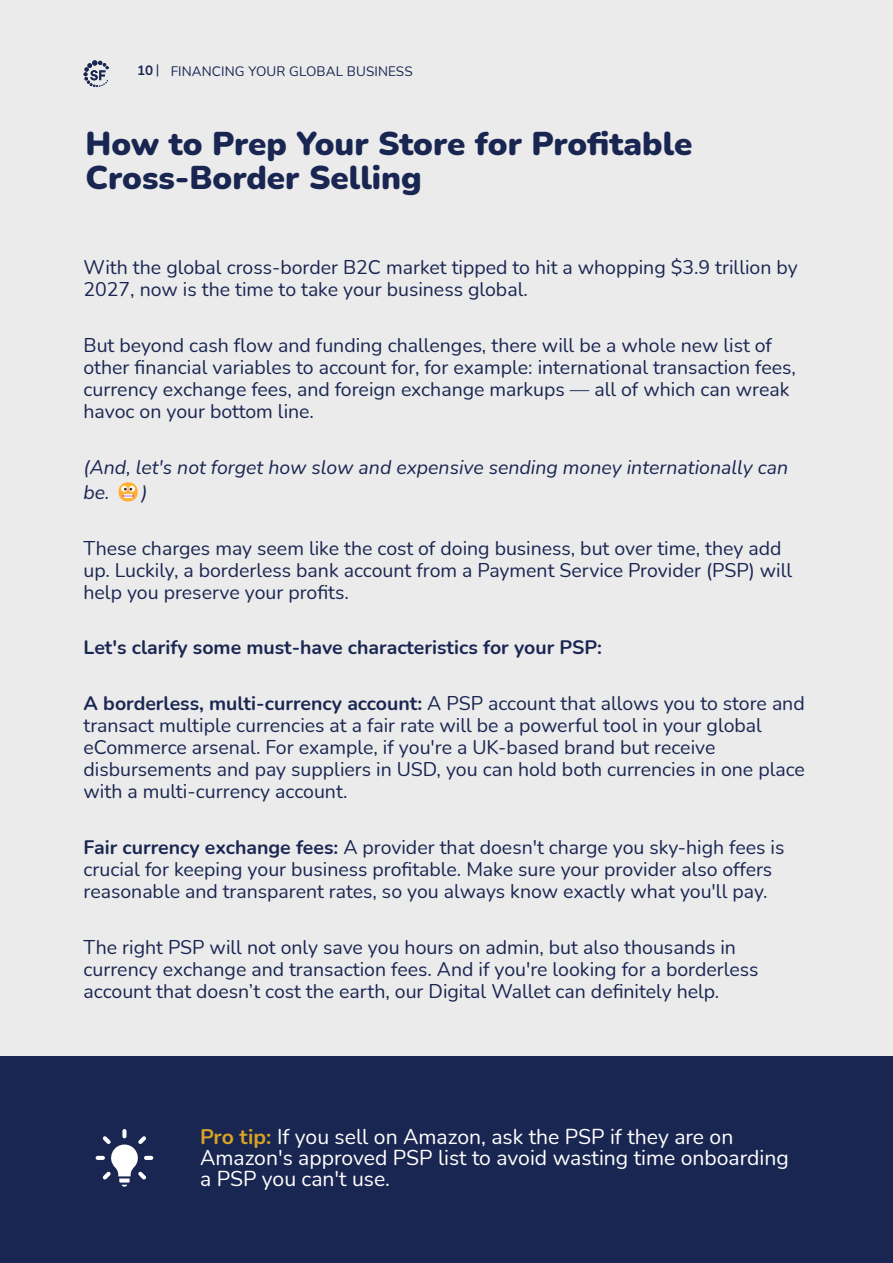
<style>
.page{position:relative;width:893px;height:1263px;background:#ebebeb}
.page>*{position:absolute;margin:0;border:0;box-sizing:border-box;transform-origin:0 0}
.t1{font:900 33px/34.5px "Nunito";color:#1a2652}
.t2{font:21.15px/21.1px "Nunito";color:#fff}
.t3{font:19.5px/21.9px "Nunito";color:#1a2652}
.t4{font:italic 19.5px/24.8px "Nunito";color:#1a2652}
.t5{font:700 19.5px "Nunito";color:#1a2652}
.t6{font:13.5px "Nunito";letter-spacing:.01em;color:#1a2652}
.s1{font-weight:700}
.s2{font-weight:700;color:#d9a423}
</style>
<div class="page">
<svg style="left:84px;top:60px;width:25px;height:27px"></svg>
<svg style="left:119px;top:482px;width:19px;height:19px"></svg>
<div style="left:0;top:1056px;width:893px;height:207px;background:#1a2652"></div>
<svg style="left:96px;top:1129px;width:57px;height:58px"></svg>
<p class="t6" style="left:137px;top:62px;width:277px"><span class="s1">10</span> | FINANCING YOUR GLOBAL BUSINESS</p>
<h1 class="t1" style="left:85px;top:127px;width:608px">How to Prep Your Store for Profitable<br>Cross-Border Selling</h1>
<p class="t3" style="left:84px;top:257px;width:716px">With the global cross-border B2C market tipped to hit a whopping $3.9 trillion by<br>2027, now is the time to take your business global.</p>
<p class="t3" style="left:84px;top:335px;width:714px">But beyond cash flow and funding challenges, there will be a whole new list of other financial variables to account for, for example: international transaction fees, currency exchange fees, and foreign exchange markups — all of which can wreak havoc on your bottom line.</p>
<p class="t4" style="left:84px;top:455px;width:706px">(And, let's not forget how slow and expensive sending money internationally can be. )</p>
<p class="t3" style="left:84px;top:537px;width:710px">These charges may seem like the cost of doing business, but over time, they add up. Luckily, a borderless bank account from a Payment Service Provider (PSP) will help you preserve your profits.</p>
<p class="t5" style="left:84px;top:635px;width:520px">Let's clarify some must-have characteristics for your PSP:</p>
<p class="t3" style="left:84px;top:693px;width:723px"><span class="s1">A borderless, multi-currency account:</span> A PSP account that allows you to store and transact multiple currencies at a fair rate will be a powerful tool in your global eCommerce arsenal. For example, if you're a UK-based brand but receive disbursements and pay suppliers in USD, you can hold both currencies in one place with a multi-currency account.</p>
<p class="t3" style="left:84px;top:836px;width:702px"><span class="s1">Fair currency exchange fees:</span> A provider that doesn't charge you sky-high fees is crucial for keeping your business profitable. Make sure your provider also offers reasonable and transparent rates, so you always know exactly what you'll pay.</p>
<p class="t3" style="left:84px;top:936px;width:676px">The right PSP will not only save you hours on admin, but also thousands in currency exchange and transaction fees. And if you're looking for a borderless account that doesn’t cost the earth, our Digital Wallet can definitely help.</p>
<p class="t2" style="left:200px;top:1126px;width:590px"><span class="s2">Pro tip:</span> If you sell on Amazon, ask the PSP if they are on<br>Amazon's approved PSP list to avoid wasting time onboarding a PSP you can't use.</p>
</div>
